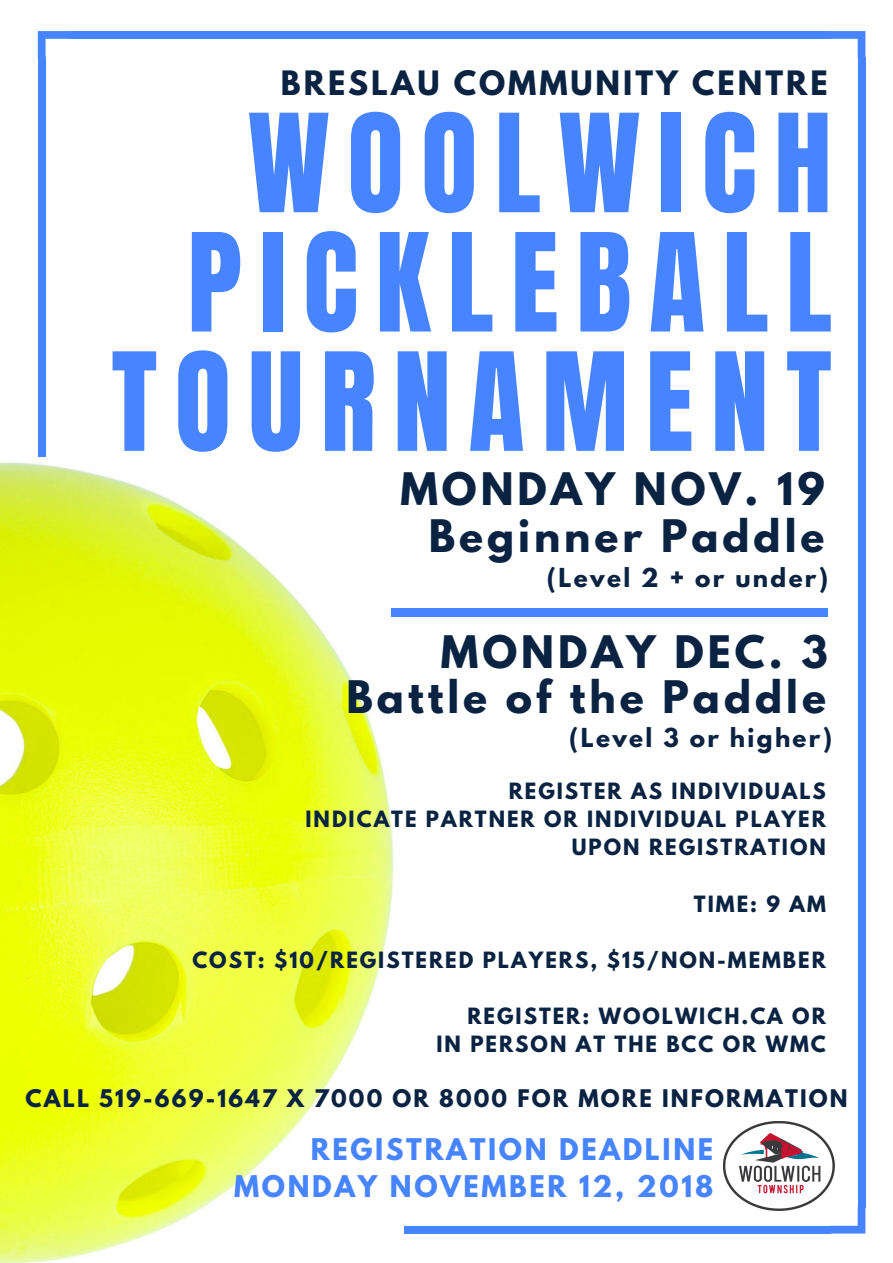
<style>
.page{position:relative;width:893px;height:1263px;background:#fff}
.page>*{position:absolute;margin:0;border:0;box-sizing:border-box;transform-origin:0 0}
.t1{font:115.88px/119.3px "Anton";letter-spacing:.15em;color:#4784ff;text-align:right}
.t2{font:700 39.75px/45px "League Spartan";letter-spacing:.1em;color:#0a2342;text-align:right}
.t3{font:700 29.78px "League Spartan";letter-spacing:.1em;color:#0a2342}
.t4{font:700 26.47px/37.1px "League Spartan";letter-spacing:.1em;color:#4784ff;text-align:right}
.t5{font:700 23.17px "League Spartan";letter-spacing:.1em;color:#0a2342}
.t6{font:700 21.52px "League Spartan";letter-spacing:.1em;color:#0a2342}
.t7{font:700 19.88px/28.1px "League Spartan";letter-spacing:.1em;color:#0a2342;text-align:right}
</style>
<div class="page">
<svg style="left:38px;top:31px;width:32px;height:26px"></svg>
<div style="left:38px;top:57px;width:8px;height:1151px;background:#4784ff"></div>
<div style="left:70px;top:1226px;width:761px;height:7px;background:#4784ff"></div>
<svg style="left:830px;top:1207px;width:35px;height:26px"></svg>
<div style="left:858px;top:57px;width:7px;height:1151px;background:#4784ff"></div>
<div style="left:70px;top:31px;width:761px;height:8px;background:#4784ff"></div>
<svg style="left:831px;top:31px;width:34px;height:28px"></svg>
<img style="left:0;top:457px;width:403px;height:806px">
<div style="left:391px;top:608px;width:49px;height:9px;background:#4784ff"></div>
<div style="left:779px;top:608px;width:48px;height:9px;background:#4784ff"></div>
<div style="left:438px;top:608px;width:337px;height:9px;background:#4784ff"></div>
<div style="left:774px;top:608px;width:6px;height:9px;background:#4784ff"></div>
<img style="left:724px;top:1121px;width:111px;height:89px">
<h3 class="t3" style="left:281px;top:68px;width:548px">BRESLAU COMMUNITY CENTRE</h3>
<h1 class="t1" style="left:111px;top:106px;width:722px">WOOLWICH<br>PICKLEBALL<br>TOURNAMENT</h1>
<h2 class="t2" style="left:400px;top:472px;width:426px">MONDAY NOV. 19</h2>
<h2 class="t2" style="left:429px;top:519px;width:397px">Beginner Paddle</h2>
<p class="t5" style="left:547px;top:566px;width:283px">(Level 2 + or under)</p>
<h2 class="t2" style="left:346px;top:635px;width:483px">MONDAY DEC. 3<br>Battle of the Paddle</h2>
<p class="t5" style="left:569px;top:726px;width:265px">(Level 3 or higher)</p>
<p class="t7" style="left:305px;top:779px;width:522px">REGISTER AS INDIVIDUALS<br>INDICATE PARTNER OR INDIVIDUAL PLAYER<br>UPON REGISTRATION</p>
<p class="t7" style="left:694px;top:892px;width:133px">TIME: 9 AM</p>
<p class="t7" style="left:192px;top:948px;width:635px">COST: $10/REGISTERED PLAYERS, $15/NON-MEMBER</p>
<p class="t7" style="left:436px;top:1004px;width:391px">REGISTER: WOOLWICH.CA OR<br>IN PERSON AT THE BCC OR WMC</p>
<p class="t6" style="left:25px;top:1087px;width:824px">CALL 519-669-1647 X 7000 OR 8000 FOR MORE INFORMATION</p>
<h3 class="t4" style="left:234px;top:1134px;width:481px">REGISTRATION DEADLINE<br>MONDAY NOVEMBER 12, 2018</h3>
</div>
